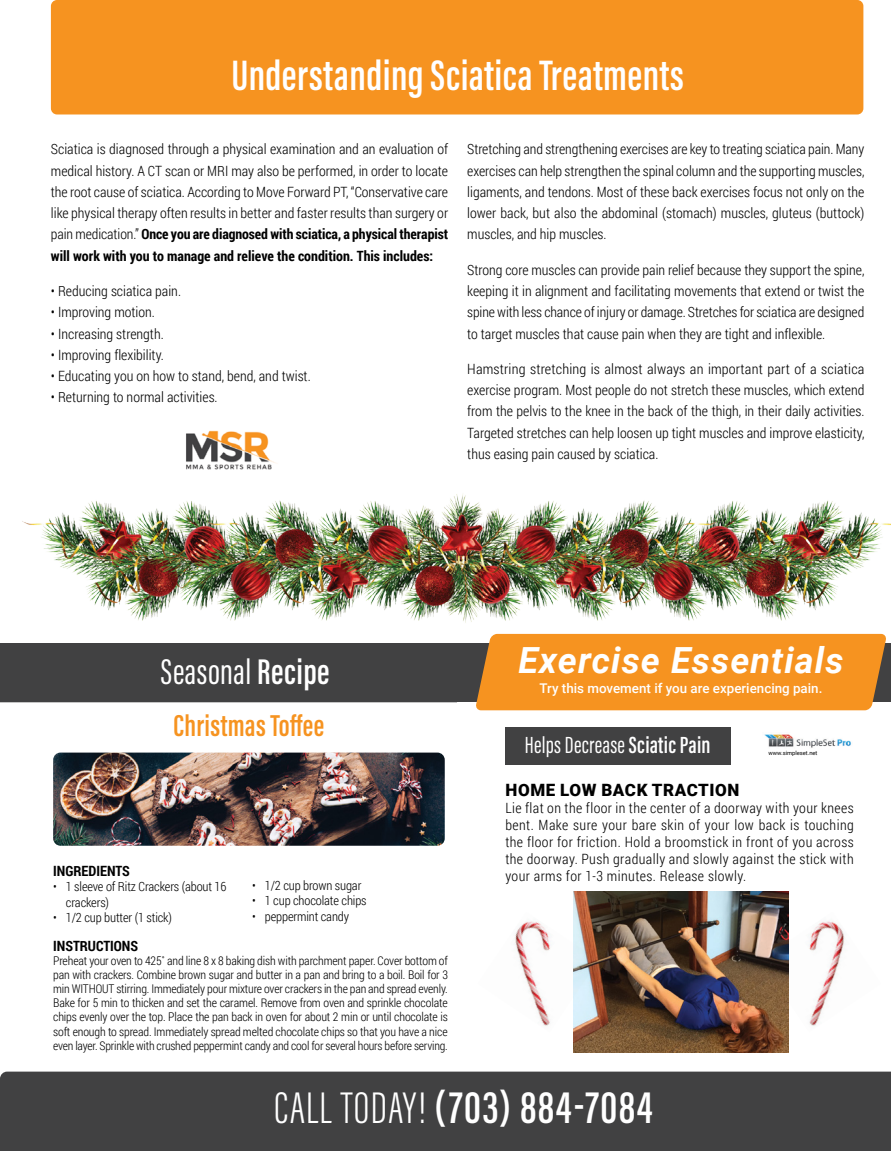
<style>
.page{position:relative;width:891px;height:1151px;background:#fff}
.page>*{position:absolute;margin:0;border:0;box-sizing:border-box;transform-origin:0 0}
.t1{font:600 45.68px "Acumin Pro Extra Cond";letter-spacing:.035em;color:#fff}
.t2{font:600 43.88px "Acumin Pro Extra Cond";letter-spacing:.01em;color:#fff}
.t3{font:36.68px "Acumin Pro Extra Cond";letter-spacing:.01em;color:#fff}
.t4{font:italic 700 36px "Roboto";letter-spacing:.03em;color:#fff}
.t5{font:600 31.05px "Acumin Pro Extra Cond";letter-spacing:.01em;color:#f69320}
.t6{font:24.07px "Acumin Pro Extra Cond";letter-spacing:.01em;color:#fff}
.t7{font:900 16.88px "Roboto";letter-spacing:.035em;color:#000}
.t8{font:300 14.17px/21.2px "Roboto Condensed";color:#000;text-align:justify}
.t9{font:700 14.17px "Roboto Condensed";color:#000}
.t10{font:500 13.28px "Roboto";color:#fff}
.t11{font:300 12.83px/15.5px "Roboto Condensed";letter-spacing:-.01em;color:#000}
.t12{font:300 11.92px/14.2px "Roboto Condensed";letter-spacing:-.015em;color:#000;text-align:justify}
.t13{font:5.85px "Roboto";color:#000}
.s1{font-weight:700}
.s2{font-weight:600}
.s3{font-weight:300}
</style>
<div class="page">
<div style="left:51px;top:0;width:812px;height:114px;background:#f69320;border-radius:6px"></div>
<div style="left:0;top:1071px;width:891px;height:79px;background:#414142"></div>
<img style="left:186px;top:430px;width:90px;height:36px">
<div style="left:505px;top:727px;width:225px;height:37px;background:#414142"></div>
<img style="left:764px;top:734px;width:87px;height:14px">
<div style="left:475px;top:641px;width:412px;height:69px;background:#f69320"></div>
<div style="left:0;top:643px;width:469px;height:59px;background:#414142"></div>
<img style="left:53px;top:752px;width:392px;height:93px">
<img style="left:574px;top:891px;width:214px;height:161px">
<img style="left:22px;top:466px;width:869px;height:175px">
<img style="left:515px;top:911px;width:83px;height:121px">
<img style="left:760px;top:911px;width:85px;height:121px">
<p class="t2" style="left:231px;top:48px;width:454px">Understanding Sciatica Treatments</p>
<p class="t8" style="left:51px;top:138px;width:399px">Sciatica is diagnosed through a physical examination and an evaluation of medical history. A CT scan or MRI may also be performed, in order to locate the root cause of sciatica. According to Move Forward PT, “Conservative care like physical therapy often results in better and faster results than surgery or pain medication.” <span class="s1">Once you are diagnosed with sciatica, a physical therapist will work with you to manage and relieve the condition. This includes:</span></p>
<p class="t8" style="left:51px;top:280px;width:132px">• Reducing sciatica pain.</p>
<p class="t8" style="left:51px;top:301px;width:105px">• Improving motion.</p>
<p class="t8" style="left:51px;top:322px;width:114px">• Increasing strength.</p>
<p class="t8" style="left:51px;top:343px;width:114px">• Improving flexibility.</p>
<p class="t8" style="left:51px;top:365px;width:261px">• Educating you on how to stand, bend, and twist.</p>
<p class="t8" style="left:51px;top:386px;width:168px">• Returning to normal activities.</p>
<p class="t8" style="left:467px;top:138px;width:399px">Stretching and strengthening exercises are key to treating sciatica pain. Many exercises can help strengthen the spinal column and the supporting muscles, ligaments, and tendons. Most of these back exercises focus not only on the lower back, but also the abdominal (stomach) muscles, gluteus (buttock) muscles, and hip muscles.</p>
<p class="t8" style="left:467px;top:259px;width:399px">Strong core muscles can provide pain relief because they support the spine, keeping it in alignment and facilitating movements that extend or twist the spine with less chance of injury or damage. Stretches for sciatica are designed to target muscles that cause pain when they are tight and inflexible.</p>
<p class="t8" style="left:467px;top:358px;width:399px">Hamstring stretching is almost always an important part of a sciatica exercise program. Most people do not stretch these muscles, which extend from the pelvis to the knee in the back of the thigh, in their daily activities.<br>Targeted stretches can help loosen up tight muscles and improve elasticity, thus easing pain caused by sciatica.</p>
<p class="t3" style="left:161px;top:649px;width:170px">Seasonal <span class="s2">Recipe</span></p>
<p class="t5" style="left:173px;top:706px;width:152px">Christmas Toffee</p>
<p class="t9" style="left:53px;top:860px;width:78px">INGREDIENTS</p>
<p class="t11" style="left:66px;top:878px;width:162px;text-indent:-13px">• 1 sleeve of Ritz Crackers (about 16 crackers)</p>
<p class="t11" style="left:53px;top:909px;width:120px">• 1/2 cup butter (1 stick)</p>
<p class="t11" style="left:252px;top:876px;width:111px">• 1/2 cup brown sugar</p>
<p class="t11" style="left:252px;top:892px;width:116px">• 1 cup chocolate chips</p>
<p class="t11" style="left:252px;top:907px;width:99px">• peppermint candy</p>
<p class="t9" style="left:53px;top:935px;width:87px">INSTRUCTIONS</p>
<p class="t12" style="left:53px;top:952px;width:396px">Preheat your oven to 425˚ and line 8 x 8 baking dish with parchment paper. Cover bottom of pan with crackers. Combine brown sugar and butter in a pan and bring to a boil. Boil for 3 min WITHOUT stirring. Immediately pour mixture over crackers in the pan and spread evenly.<br>Bake for 5 min to thicken and set the caramel. Remove from oven and sprinkle chocolate chips evenly over the top. Place the pan back in oven for about 2 min or until chocolate is soft enough to spread. Immediately spread melted chocolate chips so that you have a nice even layer. Sprinkle with crushed peppermint candy and cool for several hours before serving.</p>
<p class="t4" style="left:518px;top:635px;width:327px">Exercise Essentials</p>
<p class="t10" style="left:540px;top:679px;width:284px">Try this movement if you are experiencing pain.</p>
<p class="t6" style="left:525px;top:730px;width:187px">Helps Decrease <span class="s2">Sciatic Pain</span></p>
<p class="t13" style="left:769px;top:748px;width:50px">www.simpleset.net</p>
<p class="t7" style="left:506px;top:777px;width:235px">HOME LOW BACK TRACTION</p>
<p class="t8" style="left:505px;top:798px;width:350px;line-height:16.9px">Lie flat on the floor in the center of a doorway with your knees bent. Make sure your bare skin of your low back is touching the floor for friction. Hold a broomstick in front of you across the doorway. Push gradually and slowly against the stick with your arms for 1-3 minutes. Release slowly.</p>
<p class="t1" style="left:274px;top:1079px;width:380px"><span class="s3">CALL TODAY!</span> (703) 884-7084</p>
</div>
